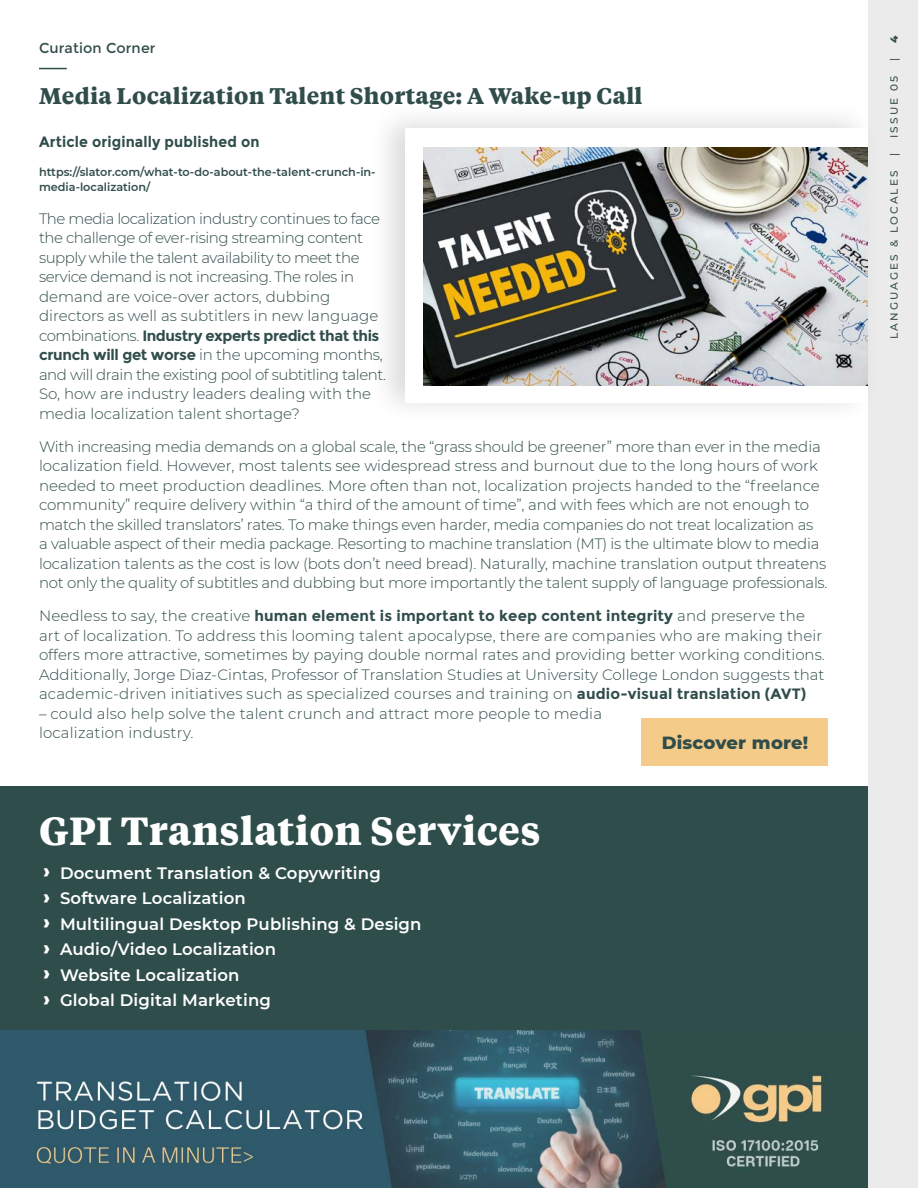
<style>
.page{position:relative;width:918px;height:1188px;background:#fff}
.page>*{position:absolute;margin:0;border:0;box-sizing:border-box;transform-origin:0 0}
.Intro{font:700 39px "Tiempos Text";letter-spacing:.01em;color:#fff}
.Intro-2{font:700 22.5px "Tiempos Text";letter-spacing:.01em;color:#304d4a}
.Intro-3{font:800 18px "Montserrat";letter-spacing:.01em;color:#304d4a}
.t1{font:600 16.5px "Montserrat";letter-spacing:.01em;color:#fff}
.Body{font:300 15px/19.5px "Montserrat";letter-spacing:-.01em;color:#304d4a}
.Body-2{font:300 15px/19.5px "Montserrat";letter-spacing:-.03em;color:#304d4a}
.Body-3{font:300 15px/19.5px "Montserrat";letter-spacing:.01em;color:#304d4a}
.Body-4{font:700 15px "Montserrat";letter-spacing:.01em;color:#304d4a;scale:.95 1}
.List{font:14.25px "Montserrat";letter-spacing:.01em;color:#304d4a}
.Body-5{font:600 11.25px/15px "Montserrat";color:#304d4a}
.t2{font:500 10.5px "Montserrat";letter-spacing:.2em;color:#354f4c}
.t3{font:800 10.5px "Montserrat";color:#354f4c}
.s1{font-weight:700}
.s2{font-family:"Aktiv Grotesk";font-weight:800;font-size:18px}
</style>
<div class="page">
<div style="left:868px;top:0;width:50px;height:1188px;background:#ebebeb"></div>
<svg style="left:39px;top:68px;width:28px;height:1px"></svg>
<div style="left:0;top:787px;width:868px;height:401px;background:#2f4e4b"></div>
<img style="left:0;top:1030px;width:825px;height:158px">
<div style="left:642px;top:718px;width:186px;height:47px;background:#f5cb8a"></div>
<div style="left:368px;top:100px;width:512px;height:325px;background:#000;opacity:.15"></div>
<div style="left:405px;top:128px;width:463px;height:275px;background:#fff"></div>
<img style="left:423px;top:147px;width:445px;height:238px">
<p class="List" style="left:39px;top:40px;width:118px">Curation Corner</p>
<p class="Intro-2" style="left:39px;top:80px;width:605px">Media Localization Talent Shortage: A Wake-up Call</p>
<p class="Body-4" style="left:39px;top:133px;width:234px">Article originally published on</p>
<p class="Body-5" style="left:39px;top:164px;width:338px">https://slator.com/what-to-do-about-the-talent-crunch-in&shy;media-localization/</p>
<p class="Body-2" style="left:39px;top:208px;width:349px">The media localization industry continues to face the challenge of ever-rising streaming content supply while the talent availability to meet the service demand is not increasing. The roles in demand are voice-over actors, dubbing directors as well as subtitlers in new language combinations. <span class="s1">Industry experts predict that this crunch will get worse</span> in the upcoming months, and will drain the existing pool of subtitling talent.<br>So, how are industry leaders dealing with the media localization talent shortage?</p>
<p class="Body" style="left:39px;top:436px;width:790px">With increasing media demands on a global scale, the “grass should be greener” more than ever in the media localization field. However, most talents see widespread stress and burnout due to the long hours of work needed to meet production deadlines. More often than not, localization projects handed to the “freelance community” require delivery within “a third of the amount of time”, and with fees which are not enough to match the skilled translators’ rates. To make things even harder, media companies do not treat localization as<br>a valuable aspect of their media package. Resorting to machine translation (MT) is the ultimate blow to media localization talents as the cost is low (bots don’t need bread). Naturally, machine translation output threatens not only the quality of subtitles and dubbing but more importantly the talent supply of language professionals.</p>
<p class="Body" style="left:39px;top:606px;width:787px">Needless to say, the creative <span class="s1">human element is important to keep content integrity</span> and preserve the art of localization. To address this looming talent apocalypse, there are companies who are making their offers more attractive, sometimes by paying double normal rates and providing better working conditions.<br>Additionally, Jorge Diaz-Cintas, Professor of Translation Studies at University College London suggests that academic-driven initiatives such as specialized courses and training on <span class="s1">audio-visual translation (AVT)</span></p>
<p class="Body-3" style="left:39px;top:703px;width:565px">– could also help solve the talent crunch and attract more people to media localization industry.</p>
<p class="Intro-3" style="left:662px;top:729px;width:148px">Discover more!</p>
<p class="Intro" style="left:39px;top:803px;width:503px">GPI Translation Services</p>
<p class="t1" style="left:44px;top:861px;width:339px"><span class="s2">›</span> Document Translation &amp; Copywriting</p>
<p class="t1" style="left:44px;top:887px;width:204px"><span class="s2">›</span> Software Localization</p>
<p class="t1" style="left:44px;top:912px;width:380px"><span class="s2">›</span> Multilingual Desktop Publishing &amp; Design</p>
<p class="t1" style="left:44px;top:938px;width:234px"><span class="s2">›</span> Audio/Video Localization</p>
<p class="t1" style="left:44px;top:963px;width:198px"><span class="s2">›</span> Website Localization</p>
<p class="t1" style="left:44px;top:989px;width:229px"><span class="s2">›</span> Global Digital Marketing</p>
<p class="t3" style="left:886px;top:43px;width:9px;rotate:-90deg">4</p>
<p class="t2" style="left:887px;top:61px;width:5px;rotate:-90deg">|</p>
<p class="t2" style="left:887px;top:138px;width:64px;rotate:-90deg">ISSUE 05</p>
<p class="t2" style="left:887px;top:156px;width:5px;rotate:-90deg">|</p>
<p class="t2" style="left:887px;top:339px;width:170px;rotate:-90deg">LANGUAGES &amp; LOCALES</p>
</div>
